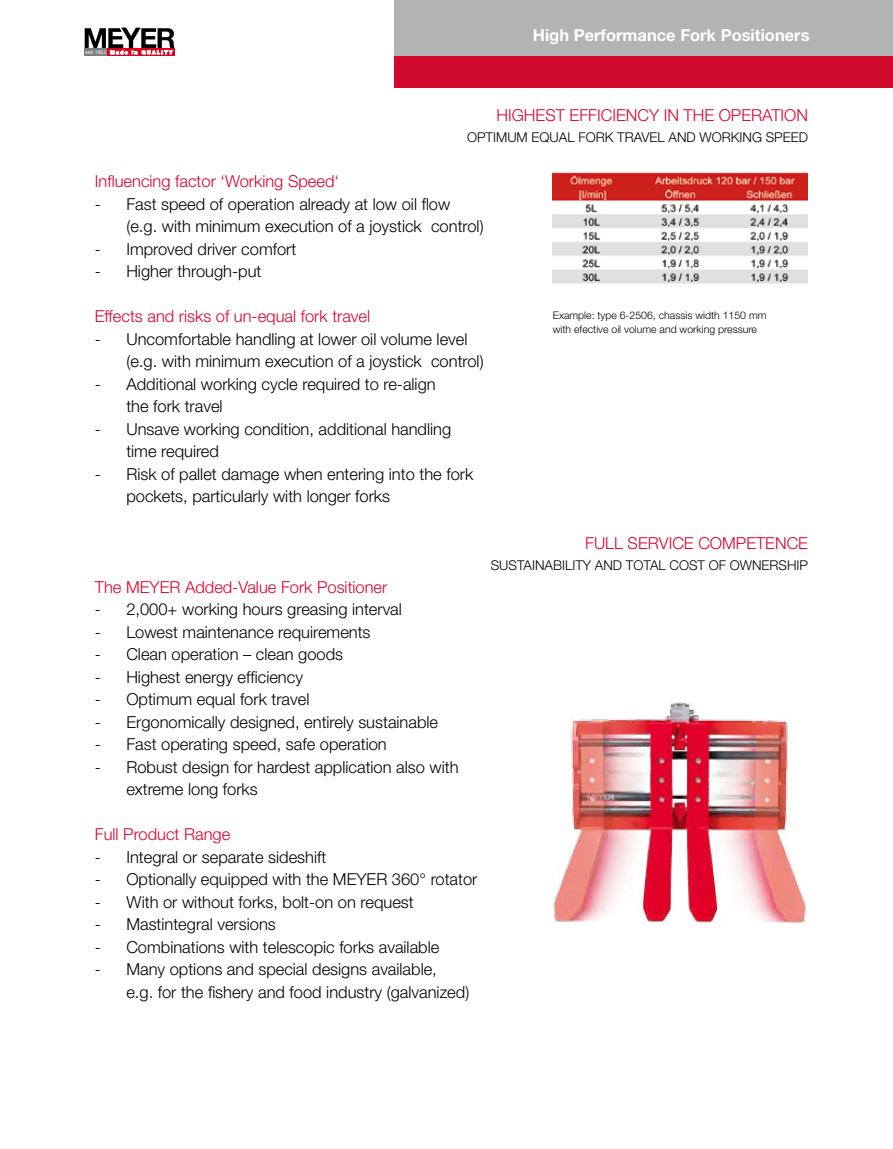
<style>
.page{position:relative;width:893px;height:1149px;background:#fff}
.page>*{position:absolute;margin:0;border:0;box-sizing:border-box;transform-origin:0 0}
.t1{font:300 16.5px/22.5px "Helvetica Neue";color:#000}
.t2{font:300 16.5px "Helvetica Neue";color:#dc002e}
.t3{font:700 16.5px "Helvetica Neue LT Std";color:#fff}
.t4{font:300 13.5px "Helvetica Neue";color:#000}
.t5{font:300 10.5px/13.5px "Helvetica Neue";color:#000}
.t6{font:5.25px "Helvetica";color:#fff}
</style>
<div class="page">
<div style="left:394px;top:0;width:499px;height:56px;background:#b1b3b4"></div>
<div style="left:394px;top:56px;width:499px;height:31px;background:#cf0a2c"></div>
<div style="left:84px;top:49px;width:24px;height:7px;background:#7b7c7e"></div>
<div style="left:108px;top:49px;width:67px;height:7px;background:#e20020"></div>
<svg style="left:85px;top:28px;width:89px;height:27px"></svg>
<img style="left:553px;top:172px;width:255px;height:112px">
<img style="left:553px;top:700px;width:253px;height:224px">
<p class="t6" style="left:85px;top:49px;width:23px">seit 1953</p>
<p class="t3" style="left:533px;top:25px;width:278px">High Performance Fork Positioners</p>
<p class="t2" style="left:496px;top:105px;width:313px">HIGHEST EFFICIENCY IN THE OPERATION</p>
<p class="t4" style="left:467px;top:129px;width:342px">OPTIMUM EQUAL FORK TRAVEL AND WORKING SPEED</p>
<p class="t2" style="left:95px;top:171px;width:246px">Influencing factor ‘Working Speed‘</p>
<p class="t1" style="left:126px;top:192px;width:359px;text-indent:-31px">- Fast speed of operation already at low oil flow (e.g. with minimum execution of a joystick control)</p>
<p class="t1" style="left:95px;top:237px;width:203px">- Improved driver comfort</p>
<p class="t1" style="left:95px;top:259px;width:168px">- Higher through-put</p>
<p class="t2" style="left:95px;top:306px;width:277px">Effects and risks of un-equal fork travel</p>
<p class="t1" style="left:126px;top:327px;width:359px;text-indent:-31px">- Uncomfortable handling at lower oil volume level (e.g. with minimum execution of a joystick control)</p>
<p class="t1" style="left:126px;top:372px;width:311px;text-indent:-31px">- Additional working cycle required to re-align the fork travel</p>
<p class="t1" style="left:126px;top:417px;width:326px;text-indent:-31px">- Unsave working condition, additional handling time required</p>
<p class="t1" style="left:126px;top:462px;width:348px;text-indent:-31px">- Risk of pallet damage when entering into the fork pockets, particularly with longer forks</p>
<p class="t5" style="left:553px;top:308px;width:215px">Example: type 6-2506, chassis width 1150 mm with efective oil volume and working pressure</p>
<p class="t2" style="left:95px;top:576px;width:294px">The MEYER Added-Value Fork Positioner</p>
<p class="t1" style="left:95px;top:597px;width:309px">- 2,000+ working hours greasing interval</p>
<p class="t1" style="left:95px;top:620px;width:277px">- Lowest maintenance requirements</p>
<p class="t1" style="left:95px;top:642px;width:250px">- Clean operation – clean goods</p>
<p class="t1" style="left:95px;top:665px;width:210px">- Highest energy efficiency</p>
<p class="t1" style="left:95px;top:687px;width:216px">- Optimum equal fork travel</p>
<p class="t1" style="left:95px;top:710px;width:345px">- Ergonomically designed, entirely sustainable</p>
<p class="t1" style="left:95px;top:732px;width:293px">- Fast operating speed, safe operation</p>
<p class="t1" style="left:126px;top:755px;width:334px;text-indent:-31px">- Robust design for hardest application also with extreme long forks</p>
<p class="t2" style="left:95px;top:824px;width:137px">Full Product Range</p>
<p class="t1" style="left:95px;top:845px;width:233px">- Integral or separate sideshift</p>
<p class="t1" style="left:95px;top:867px;width:384px">- Optionally equipped with the MEYER 360° rotator</p>
<p class="t1" style="left:95px;top:890px;width:320px">- With or without forks, bolt-on on request</p>
<p class="t1" style="left:95px;top:912px;width:182px">- Mastintegral versions</p>
<p class="t1" style="left:95px;top:935px;width:346px">- Combinations with telescopic forks available</p>
<p class="t1" style="left:126px;top:957px;width:344px;text-indent:-31px">- Many options and special designs available,<br>e.g. for the fishery and food industry (galvanized)</p>
<p class="t2" style="left:585px;top:533px;width:224px">FULL SERVICE COMPETENCE</p>
<p class="t4" style="left:491px;top:557px;width:319px">SUSTAINABILITY AND TOTAL COST OF OWNERSHIP</p>
</div>
